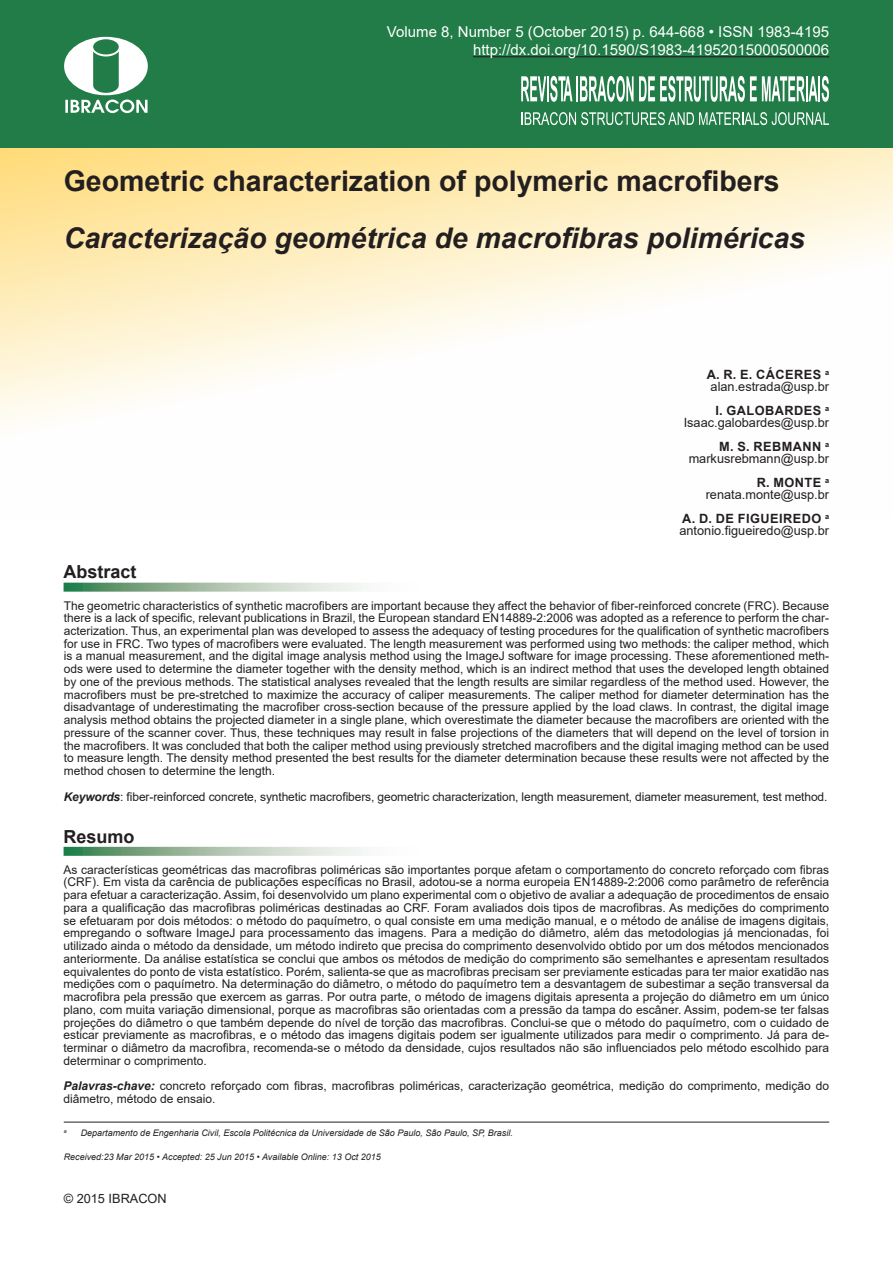
<style>
.page{position:relative;width:893px;height:1263px;background:#fff}
.page>*{position:absolute;margin:0;border:0;box-sizing:border-box;transform-origin:0 0}
.t1{font:italic 700 28.5px "Arial";color:#231f20}
.t2{font:700 28.5px "Arial";color:#231f20}
.t3{font:700 18px "Arial";color:#231f20}
.t4{font:15px/18px "Arial";color:#fff;text-align:right}
.t5{font:12.75px/12px "Arial";color:#231f20;text-align:right}
.t6{font:12px/12.8px "Arial";color:#231f20;text-align:justify}
.t7{font:italic 9px "Arial";color:#231f20}
.t8{font:italic 5.25px "Arial";color:#231f20}
.s1{font-weight:700}
.s2{font-weight:700;font-style:italic}
</style>
<div class="page">
<svg style="left:0;top:148px;width:893px;height:274px"></svg>
<div style="left:0;top:0;width:893px;height:148px;background:#217c47"></div>
<svg style="left:64px;top:37px;width:84px;height:76px"></svg>
<svg style="left:521px;top:76px;width:51px;height:26px"></svg>
<hr style="left:576px;top:76px;width:2px;height:25px;background:#fff">
<svg style="left:580px;top:76px;width:249px;height:26px"></svg>
<svg style="left:521px;top:112px;width:308px;height:13px"></svg>
<svg style="left:64px;top:583px;width:299px;height:9px;background:#a5c1aa"></svg>
<svg style="left:64px;top:847px;width:299px;height:9px;background:#a3c0a8"></svg>
<hr style="left:473px;top:56px;width:356px;height:1px;background:#231f20">
<hr style="left:64px;top:1122px;width:765px;height:1px;background:#231f20">
<p class="t4" style="left:387px;top:23px;width:444px">Volume 8, Number 5 (October 2015) p. 644-668 • ISSN 1983-4195 http://dx.doi.org/10.1590/S1983-41952015000500006</p>
<h1 class="t2" style="left:64px;top:161px;width:717px">Geometric characterization of polymeric macrofibers</h1>
<h1 class="t1" style="left:64px;top:219px;width:743px">Caracterização geométrica de macrofibras poliméricas</h1>
<h2 class="t3" style="left:64px;top:559px;width:75px">Abstract</h2>
<p class="t5" style="left:707px;top:368px;width:124px;text-align:center"><span class="s1">A. R. E. CÁCERES</span> <sup>a </sup>alan.estrada@usp.br</p>
<p class="t5" style="left:684px;top:404px;width:147px"><span class="s1">I. GALOBARDES</span> <sup>a<br></sup>Isaac.galobardes@usp.br</p>
<p class="t5" style="left:689px;top:440px;width:142px"><span class="s1">M. S. REBMANN</span> <sup>a </sup>markusrebmann@usp.br</p>
<p class="t5" style="left:706px;top:476px;width:125px"><span class="s1">R. MONTE</span> <sup>a </sup>renata.monte@usp.br</p>
<p class="t5" style="left:679px;top:512px;width:151px;text-align:left"><span class="s1">A. D. DE FIGUEIREDO</span> <sup>a </sup>antonio.figueiredo@usp.br</p>
<p class="t6" style="left:64px;top:599px;width:767px">The geometric characteristics of synthetic macrofibers are important because they affect the behavior of fiber-reinforced concrete (FRC). Because there is a lack of specific, relevant publications in Brazil, the European standard EN14889-2:2006 was adopted as a reference to perform the char&shy;acterization. Thus, an experimental plan was developed to assess the adequacy of testing procedures for the qualification of synthetic macrofibers for use in FRC. Two types of macrofibers were evaluated. The length measurement was performed using two methods: the caliper method, which is a manual measurement, and the digital image analysis method using the ImageJ software for image processing. These aforementioned meth&shy;ods were used to determine the diameter together with the density method, which is an indirect method that uses the developed length obtained by one of the previous methods. The statistical analyses revealed that the length results are similar regardless of the method used. However, the macrofibers must be pre-stretched to maximize the accuracy of caliper measurements. The caliper method for diameter determination has the disadvantage of underestimating the macrofiber cross-section because of the pressure applied by the load claws. In contrast, the digital image analysis method obtains the projected diameter in a single plane, which overestimate the diameter because the macrofibers are oriented with the pressure of the scanner cover. Thus, these techniques may result in false projections of the diameters that will depend on the level of torsion in the macrofibers. It was concluded that both the caliper method using previously stretched macrofibers and the digital imaging method can be used to measure length. The density method presented the best results for the diameter determination because these results were not affected by the method chosen to determine the length.</p>
<p class="t6" style="left:64px;top:790px;width:765px"><span class="s2">Keywords</span>: fiber-reinforced concrete, synthetic macrofibers, geometric characterization, length measurement, diameter measurement, test method.</p>
<h2 class="t3" style="left:64px;top:823px;width:73px">Resumo</h2>
<p class="t6" style="left:64px;top:863px;width:767px">As características geométricas das macrofibras poliméricas são importantes porque afetam o comportamento do concreto reforçado com fibras (CRF). Em vista da carência de publicações específicas no Brasil, adotou-se a norma europeia EN14889-2:2006 como parâmetro de referência para efetuar a caracterização. Assim, foi desenvolvido um plano experimental com o objetivo de avaliar a adequação de procedimentos de ensaio para a qualificação das macrofibras poliméricas destinadas ao CRF. Foram avaliados dois tipos de macrofibras. As medições do comprimento se efetuaram por dois métodos: o método do paquímetro, o qual consiste em uma medição manual, e o método de análise de imagens digitais, empregando o software ImageJ para processamento das imagens. Para a medição do diâmetro, além das metodologias já mencionadas, foi utilizado ainda o método da densidade, um método indireto que precisa do comprimento desenvolvido obtido por um dos métodos mencionados anteriormente. Da análise estatística se conclui que ambos os métodos de medição do comprimento são semelhantes e apresentam resultados equivalentes do ponto de vista estatístico. Porém, salienta-se que as macrofibras precisam ser previamente esticadas para ter maior exatidão nas medições com o paquímetro. Na determinação do diâmetro, o método do paquímetro tem a desvantagem de subestimar a seção transversal da macrofibra pela pressão que exercem as garras. Por outra parte, o método de imagens digitais apresenta a projeção do diâmetro em um único plano, com muita variação dimensional, porque as macrofibras são orientadas com a pressão da tampa do escâner. Assim, podem-se ter falsas projeções do diâmetro o que também depende do nível de torção das macrofibras. Conclui-se que o método do paquímetro, com o cuidado de esticar previamente as macrofibras, e o método das imagens digitais podem ser igualmente utilizados para medir o comprimento. Já para de&shy;terminar o diâmetro da macrofibra, recomenda-se o método da densidade, cujos resultados não são influenciados pelo método escolhido para determinar o comprimento.</p>
<p class="t6" style="left:64px;top:1080px;width:767px"><span class="s2">Palavras-chave:</span> concreto reforçado com fibras, macrofibras poliméricas, caracterização geométrica, medição do comprimento, medição do diâmetro, método de ensaio.</p>
<p class="t8" style="left:64px;top:1127px;width:4px">a</p>
<p class="t7" style="left:81px;top:1127px;width:434px">Departamento de Engenharia Civil, Escola Politécnica da Universidade de São Paulo, São Paulo, SP, Brasil.</p>
<p class="t7" style="left:64px;top:1151px;width:319px">Received:23 Mar 2015 • Accepted: 25 Jun 2015 • Available Online: 13 Oct 2015</p>
<p class="t5" style="left:64px;top:1192px;width:104px">© 2015 IBRACON</p>
</div>
